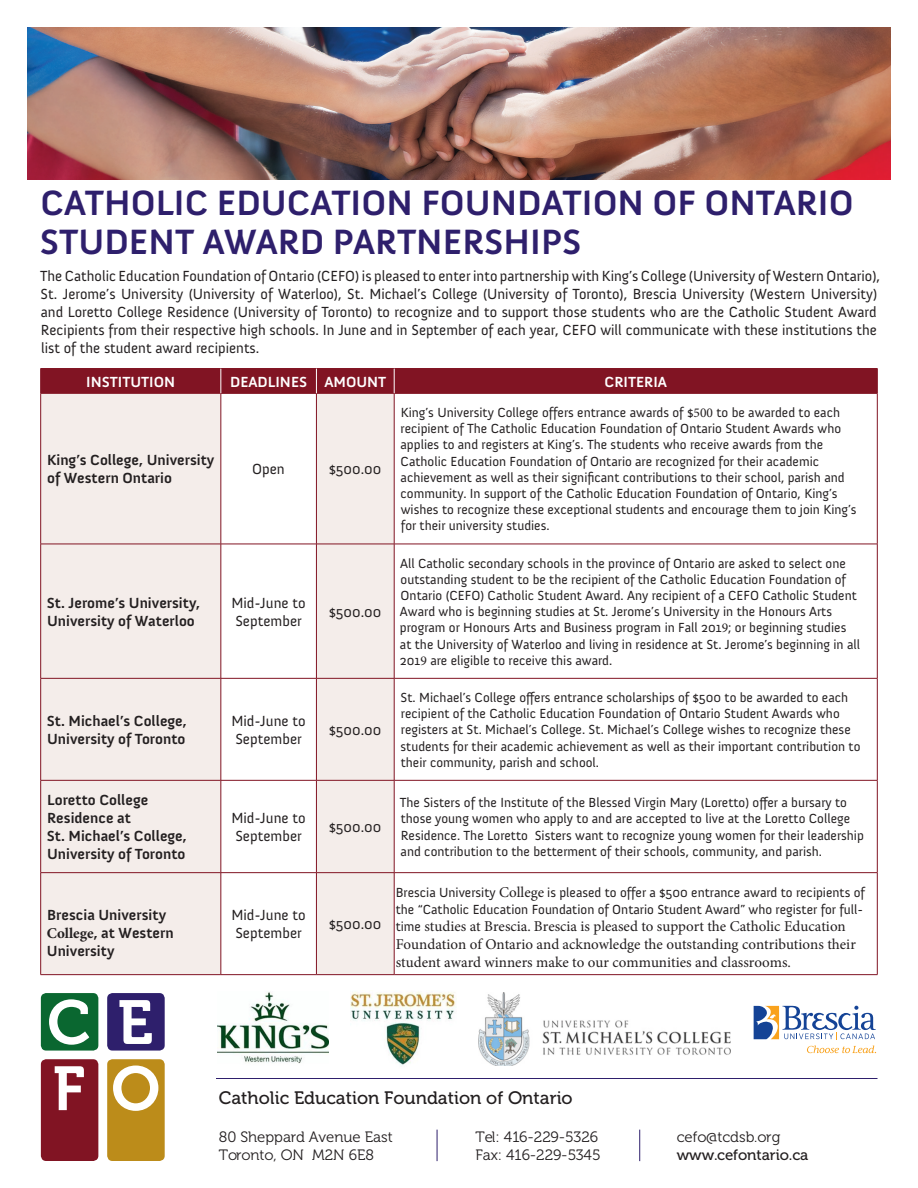
<style>
.page{position:relative;width:918px;height:1188px;background:#fff}
.page>*{position:absolute;margin:0;border:0;box-sizing:border-box;transform-origin:0 0}
.t1{font:700 36px/39px "Anivers";color:#2e1f6c}
.t2{font:18px "Museo 500";color:#231f20}
.t3{font:15px/18px "Anivers";color:#231f20}
.t4{font:700 15px/18px "Anivers";color:#231f20}
.t5{font:15px/18px "Minion Pro";color:#231f20}
.t6{font:15px/18px "Museo 300";color:#231f20}
.t7{font:700 15px "Anivers";color:#fff}
.t8{font:15px "Museo 500";color:#231f20}
.t9{font:13.5px/16.2px "Anivers";color:#231f20}
.s1{font-family:"Minion Pro"}
.s2{font-family:"Minion Pro";font-size:15px}
.s3{font-family:"Anivers";font-size:13.5px}
</style>
<div class="page">
<div style="left:41px;top:993px;width:57px;height:58px;background:#0a6730;border-radius:5px"></div>
<svg style="left:49px;top:999px;width:40px;height:46px"></svg>
<div style="left:107px;top:993px;width:58px;height:58px;background:#2e1f6c;border-radius:5px"></div>
<svg style="left:119px;top:1000px;width:33px;height:44px"></svg>
<div style="left:41px;top:1059px;width:57px;height:102px;background:#811423;border-radius:5px"></div>
<svg style="left:55px;top:1066px;width:29px;height:44px"></svg>
<div style="left:107px;top:1059px;width:58px;height:102px;background:#bc8c1a;border-radius:5px"></div>
<svg style="left:113px;top:1066px;width:45px;height:45px"></svg>
<hr style="left:437px;top:1130px;width:1px;height:31px;background:#2e1f6c">
<hr style="left:639px;top:1130px;width:1px;height:31px;background:#2e1f6c">
<img style="left:27px;top:27px;width:864px;height:152px">
<svg style="left:41px;top:394px;width:353px;height:580px;fill:#f4edea"></svg>
<hr style="left:40px;top:368px;width:181px;height:1px;background:#811423">
<hr style="left:221px;top:368px;width:95px;height:1px;background:#811423">
<hr style="left:316px;top:368px;width:78px;height:1px;background:#811423">
<hr style="left:394px;top:368px;width:484px;height:1px;background:#811423">
<hr style="left:40px;top:393px;width:181px;height:1px;background:#811423">
<hr style="left:40px;top:394px;width:1px;height:150px;background:#811423">
<hr style="left:221px;top:393px;width:95px;height:1px;background:#811423">
<hr style="left:221px;top:394px;width:1px;height:150px;background:#811423">
<hr style="left:316px;top:393px;width:78px;height:1px;background:#811423">
<hr style="left:316px;top:394px;width:1px;height:150px;background:#811423">
<hr style="left:394px;top:393px;width:484px;height:1px;background:#811423">
<hr style="left:394px;top:394px;width:1px;height:150px;background:#811423">
<hr style="left:877px;top:394px;width:1px;height:150px;background:#811423">
<hr style="left:40px;top:544px;width:181px;height:1px;background:#811423">
<hr style="left:40px;top:544px;width:1px;height:134px;background:#811423">
<hr style="left:221px;top:544px;width:95px;height:1px;background:#811423">
<hr style="left:221px;top:544px;width:1px;height:134px;background:#811423">
<hr style="left:316px;top:544px;width:78px;height:1px;background:#811423">
<hr style="left:316px;top:544px;width:1px;height:134px;background:#811423">
<hr style="left:394px;top:544px;width:484px;height:1px;background:#811423">
<hr style="left:394px;top:544px;width:1px;height:134px;background:#811423">
<hr style="left:877px;top:544px;width:1px;height:134px;background:#811423">
<hr style="left:40px;top:678px;width:181px;height:1px;background:#811423">
<hr style="left:40px;top:679px;width:1px;height:101px;background:#811423">
<hr style="left:221px;top:678px;width:95px;height:1px;background:#811423">
<hr style="left:221px;top:679px;width:1px;height:101px;background:#811423">
<hr style="left:316px;top:678px;width:78px;height:1px;background:#811423">
<hr style="left:316px;top:679px;width:1px;height:101px;background:#811423">
<hr style="left:394px;top:678px;width:484px;height:1px;background:#811423">
<hr style="left:394px;top:679px;width:1px;height:101px;background:#811423">
<hr style="left:877px;top:679px;width:1px;height:101px;background:#811423">
<hr style="left:40px;top:780px;width:181px;height:1px;background:#811423">
<hr style="left:40px;top:781px;width:1px;height:91px;background:#811423">
<hr style="left:221px;top:780px;width:95px;height:1px;background:#811423">
<hr style="left:221px;top:781px;width:1px;height:91px;background:#811423">
<hr style="left:316px;top:780px;width:78px;height:1px;background:#811423">
<hr style="left:316px;top:781px;width:1px;height:91px;background:#811423">
<hr style="left:394px;top:780px;width:484px;height:1px;background:#811423">
<hr style="left:394px;top:781px;width:1px;height:91px;background:#811423">
<hr style="left:877px;top:781px;width:1px;height:91px;background:#811423">
<hr style="left:40px;top:872px;width:181px;height:1px;background:#811423">
<hr style="left:40px;top:873px;width:1px;height:101px;background:#811423">
<hr style="left:221px;top:872px;width:95px;height:1px;background:#811423">
<hr style="left:221px;top:873px;width:1px;height:101px;background:#811423">
<hr style="left:316px;top:872px;width:78px;height:1px;background:#811423">
<hr style="left:316px;top:873px;width:1px;height:101px;background:#811423">
<hr style="left:394px;top:872px;width:484px;height:1px;background:#811423">
<hr style="left:394px;top:873px;width:1px;height:101px;background:#811423">
<hr style="left:877px;top:873px;width:1px;height:101px;background:#811423">
<hr style="left:40px;top:974px;width:181px;height:1px;background:#811423">
<hr style="left:221px;top:974px;width:95px;height:1px;background:#811423">
<hr style="left:316px;top:974px;width:78px;height:1px;background:#811423">
<hr style="left:394px;top:974px;width:484px;height:1px;background:#811423">
<div style="left:40px;top:369px;width:838px;height:24px;background:#811423"></div>
<hr style="left:216px;top:1078px;width:662px;height:1px;background:#2e1f6c">
<img style="left:217px;top:991px;width:112px;height:73px">
<img style="left:351px;top:992px;width:105px;height:74px">
<img style="left:479px;top:993px;width:251px;height:73px">
<svg style="left:807px;top:1046px;width:69px;height:7px"></svg>
<svg style="left:754px;top:1006px;width:122px;height:34px"></svg>
<p class="t1" style="left:40px;top:184px;width:815px">CATHOLIC EDUCATION FOUNDATION OF ONTARIO<br>STUDENT AWARD PARTNERSHIPS</p>
<p class="t3" style="left:40px;top:267px;width:842px">The Catholic Education Foundation of Ontario (CEFO) is pleased to enter into partnership with King’s College (University of Western Ontario), St. Jerome’s University (University of Waterloo), St. Michael’s College (University of Toronto), Brescia University (Western University) and Loretto College Residence (University of Toronto) to recognize and to support those students who are the Catholic Student Award Recipients from their respective high schools. In June and in September of each year, CEFO will communicate with these institutions the list of the student award recipients.</p>
<p class="t7" style="left:86px;top:373px;width:90px">INSTITUTION</p>
<p class="t7" style="left:230px;top:373px;width:79px">DEADLINES</p>
<p class="t7" style="left:324px;top:373px;width:63px">AMOUNT</p>
<p class="t7" style="left:605px;top:373px;width:64px">CRITERIA</p>
<p class="t4" style="left:47px;top:451px;width:169px">King’s College, University of Western Ontario</p>
<p class="t3" style="left:252px;top:460px;width:34px">Open</p>
<p class="t3" style="left:329px;top:460px;width:54px">$500.00</p>
<p class="t4" style="left:47px;top:594px;width:155px">St. Jerome’s University,<br>University of Waterloo</p>
<p class="t3" style="left:231px;top:594px;width:76px">Mid-June to<br>September</p>
<p class="t3" style="left:329px;top:603px;width:54px">$500.00</p>
<p class="t4" style="left:47px;top:712px;width:142px">St. Michael’s College,<br>University of Toronto</p>
<p class="t3" style="left:231px;top:712px;width:76px">Mid-June to<br>September</p>
<p class="t3" style="left:329px;top:721px;width:54px">$500.00</p>
<p class="t4" style="left:47px;top:791px;width:142px">Loretto College<br>Residence at<br>St. Michael’s College,<br>University of Toronto</p>
<p class="t3" style="left:231px;top:809px;width:76px">Mid-June to<br>September</p>
<p class="t3" style="left:329px;top:818px;width:54px">$500.00</p>
<p class="t4" style="left:47px;top:906px;width:128px">Brescia University<br><span class="s1">College</span>, at Western<br>University</p>
<p class="t3" style="left:231px;top:906px;width:76px">Mid-June to<br>September</p>
<p class="t3" style="left:329px;top:915px;width:54px">$500.00</p>
<p class="t9" style="left:401px;top:405px;width:458px">King’s University College offers entrance awards of $<span class="s1">500</span> to be awarded to each recipient of The Catholic Education Foundation of Ontario Student Awards who applies to and registers at King’s. The students who receive awards from the Catholic Education Foundation of Ontario are recognized for their academic achievement as well as their significant contributions to their school, parish and community. In support of the Catholic Education Foundation of Ontario, King’s wishes to recognize these exceptional students and encourage them to join King’s for their university studies.</p>
<p class="t9" style="left:400px;top:555px;width:462px">All Catholic secondary schools in the province of Ontario are asked to select one outstanding student to be the recipient of the Catholic Education Foundation of Ontario (CEFO) Catholic Student Award. Any recipient of a CEFO Catholic Student Award who is beginning studies at St. Jerome’s University in the Honours Arts program or Honours Arts and Business program in Fall 201<span class="s1">9</span>; or beginning studies at the University of Waterloo and living in residence at St. Jerome’s beginning in all 201<span class="s1">9</span> are eligible to receive this award.</p>
<p class="t9" style="left:401px;top:690px;width:462px">St. Michael’s College offers entrance scholarships of $500 to be awarded to each recipient of the Catholic Education Foundation of Ontario Student Awards who registers at St. Michael’s College. St. Michael’s College wishes to recognize these students for their academic achievement as well as their important contribution to their community, parish and school.</p>
<p class="t9" style="left:400px;top:795px;width:466px">The Sisters of the Institute of the Blessed Virgin Mary (Loretto) offer a bursary to those young women who apply to and are accepted to live at the Loretto College Residence. The Loretto Sisters want to recognize young women for their leadership and contribution to the betterment of their schools, community, and parish.</p>
<p class="t9" style="left:396px;top:884px;width:471px;line-height:17.4px">Brescia University <span class="s2">College</span> is pleased to offer a $500 entrance award to recipients of the “Catholic Education Foundation of Ontario Student Award” who register for full-</p>
<p class="t5" style="left:396px;top:917px;width:462px"><span class="s3">time</span> studies at Brescia. Brescia is pleased to support the Catholic Education<br>Foundation of Ontario and acknowledge the outstanding contributions their student award winners make to our communities and classrooms.</p>
<h2 class="t2" style="left:219px;top:1088px;width:355px">Catholic Education Foundation of Ontario</h2>
<p class="t6" style="left:219px;top:1128px;width:176px">80 Sheppard Avenue East<br>Toronto, ON M2N 6E8</p>
<p class="t6" style="left:476px;top:1128px;width:127px">Tel: 416-229-5326<br>Fax: 416-229-5345</p>
<p class="t6" style="left:677px;top:1128px;width:105px">cefo@tcdsb.org</p>
<p class="t8" style="left:677px;top:1146px;width:133px">www.cefontario.ca</p>
</div>
